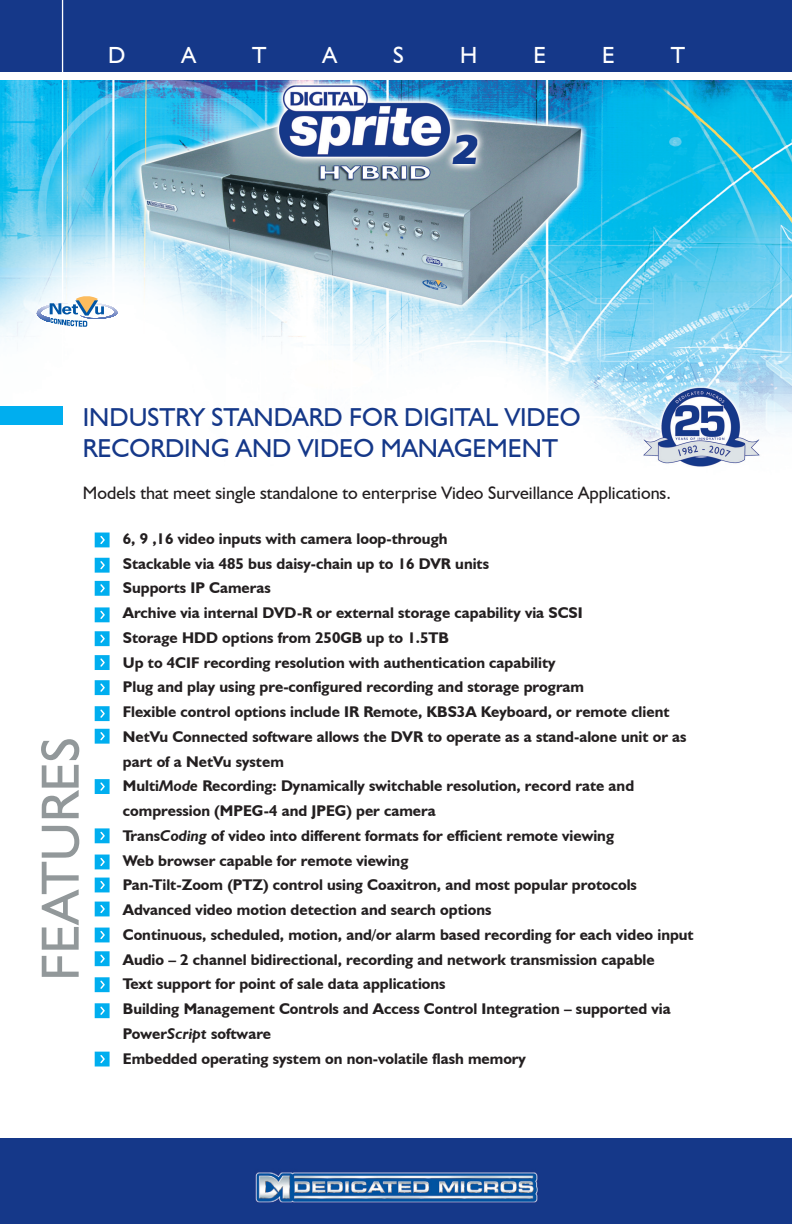
<style>
.page{position:relative;width:792px;height:1224px;background:#fff}
.page>*{position:absolute;margin:0;border:0;box-sizing:border-box;transform-origin:0 0}
.t1{font:54px "Humanist 521 BT";color:#92989a}
.t2{font:26px/31.2px "Humanist 521 BT";color:#153889}
.t3{font:23.4px "Humanist 521 BT";color:#fff}
.t4{font:18px "Humanist 521 BT";color:#231f20}
.t5{font:700 15.4px/24.8px "Humanist 521 BT";color:#231f20}
.s1{font-style:italic}
</style>
<div class="page">
<img style="left:0;top:81px;width:792px;height:386px">
<img style="left:0;top:1139px;width:792px;height:85px">
<div style="left:0;top:0;width:792px;height:72px;background:#153889"></div>
<div style="left:0;top:406px;width:63px;height:19px;background:#00aeef"></div>
<hr style="left:62px;top:0;width:1px;height:366px;background:#fff">
<svg style="left:50px;top:296px;width:54px;height:31px"></svg>
<svg style="left:95px;top:533px;width:15px;height:14px"></svg>
<svg style="left:95px;top:558px;width:15px;height:15px"></svg>
<svg style="left:95px;top:581px;width:15px;height:15px"></svg>
<svg style="left:95px;top:607px;width:15px;height:15px"></svg>
<svg style="left:95px;top:631px;width:15px;height:15px"></svg>
<svg style="left:95px;top:779px;width:15px;height:15px"></svg>
<svg style="left:95px;top:729px;width:15px;height:15px"></svg>
<svg style="left:95px;top:828px;width:15px;height:15px"></svg>
<svg style="left:95px;top:680px;width:15px;height:15px"></svg>
<svg style="left:95px;top:655px;width:15px;height:15px"></svg>
<svg style="left:95px;top:855px;width:15px;height:14px"></svg>
<svg style="left:95px;top:902px;width:15px;height:14px"></svg>
<svg style="left:95px;top:951px;width:15px;height:15px"></svg>
<svg style="left:95px;top:977px;width:15px;height:15px"></svg>
<svg style="left:95px;top:1003px;width:15px;height:15px"></svg>
<svg style="left:95px;top:1052px;width:15px;height:15px"></svg>
<svg style="left:95px;top:706px;width:15px;height:15px"></svg>
<svg style="left:95px;top:878px;width:15px;height:14px"></svg>
<svg style="left:95px;top:928px;width:15px;height:14px"></svg>
<p class="t3" style="left:108px;top:41px;width:19px">D</p>
<p class="t3" style="left:182px;top:41px;width:16px">A</p>
<p class="t3" style="left:252px;top:41px;width:16px">T</p>
<p class="t3" style="left:323px;top:41px;width:16px">A</p>
<p class="t3" style="left:393px;top:41px;width:12px">S</p>
<p class="t3" style="left:460px;top:41px;width:19px">H</p>
<p class="t3" style="left:533px;top:41px;width:14px">E</p>
<p class="t3" style="left:602px;top:41px;width:14px">E</p>
<p class="t3" style="left:671px;top:41px;width:16px">T</p>
<p class="t2" style="left:83px;top:401px;width:499px">INDUSTRY STANDARD FOR DIGITAL VIDEO<br>RECORDING AND VIDEO MANAGEMENT</p>
<p class="t4" style="left:83px;top:482px;width:589px">Models that meet single standalone to enterprise Video Surveillance Applications.</p>
<p class="t5" style="left:123px;top:526px;width:326px">6, 9 ,16 video inputs with camera loop-through</p>
<p class="t5" style="left:123px;top:551px;width:368px">Stackable via 485 bus daisy-chain up to 16 DVR units</p>
<p class="t5" style="left:123px;top:575px;width:149px">Supports IP Cameras</p>
<p class="t5" style="left:123px;top:600px;width:461px">Archive via internal DVD-R or external storage capability via SCSI</p>
<p class="t5" style="left:123px;top:625px;width:328px">Storage HDD options from 250GB up to 1.5TB</p>
<p class="t5" style="left:123px;top:650px;width:434px">Up to 4CIF recording resolution with authentication capability</p>
<p class="t5" style="left:123px;top:674px;width:463px">Plug and play using pre-configured recording and storage program</p>
<p class="t5" style="left:123px;top:699px;width:548px">Flexible control options include IR Remote, KBS3A Keyboard, or remote client</p>
<p class="t5" style="left:123px;top:724px;width:565px">NetVu Connected software allows the DVR to operate as a stand-alone unit or as part of a NetVu system</p>
<p class="t5" style="left:123px;top:773px;width:513px">Multi<span class="s1">Mode</span> Recording: Dynamically switchable resolution, record rate and compression (MPEG-4 and JPEG) per camera</p>
<p class="t5" style="left:123px;top:823px;width:493px">Trans<span class="s1">Coding</span> of video into different formats for efficient remote viewing</p>
<p class="t5" style="left:123px;top:848px;width:287px">Web browser capable for remote viewing</p>
<p class="t5" style="left:123px;top:872px;width:516px">Pan-Tilt-Zoom (PTZ) control using Coaxitron, and most popular protocols</p>
<p class="t5" style="left:123px;top:897px;width:370px">Advanced video motion detection and search options</p>
<p class="t5" style="left:123px;top:922px;width:572px">Continuous, scheduled, motion, and/or alarm based recording for each video input</p>
<p class="t5" style="left:123px;top:947px;width:533px">Audio – 2 channel bidirectional, recording and network transmission capable</p>
<p class="t5" style="left:123px;top:971px;width:324px">Text support for point of sale data applications</p>
<p class="t5" style="left:123px;top:996px;width:549px">Building Management Controls and Access Control Integration – supported via<br>Power<span class="s1">Script</span> software</p>
<p class="t5" style="left:123px;top:1046px;width:405px">Embedded operating system on non-volatile flash memory</p>
<p class="t1" style="left:27px;top:981px;width:245px;rotate:-90deg">FEATURES</p>
</div>
